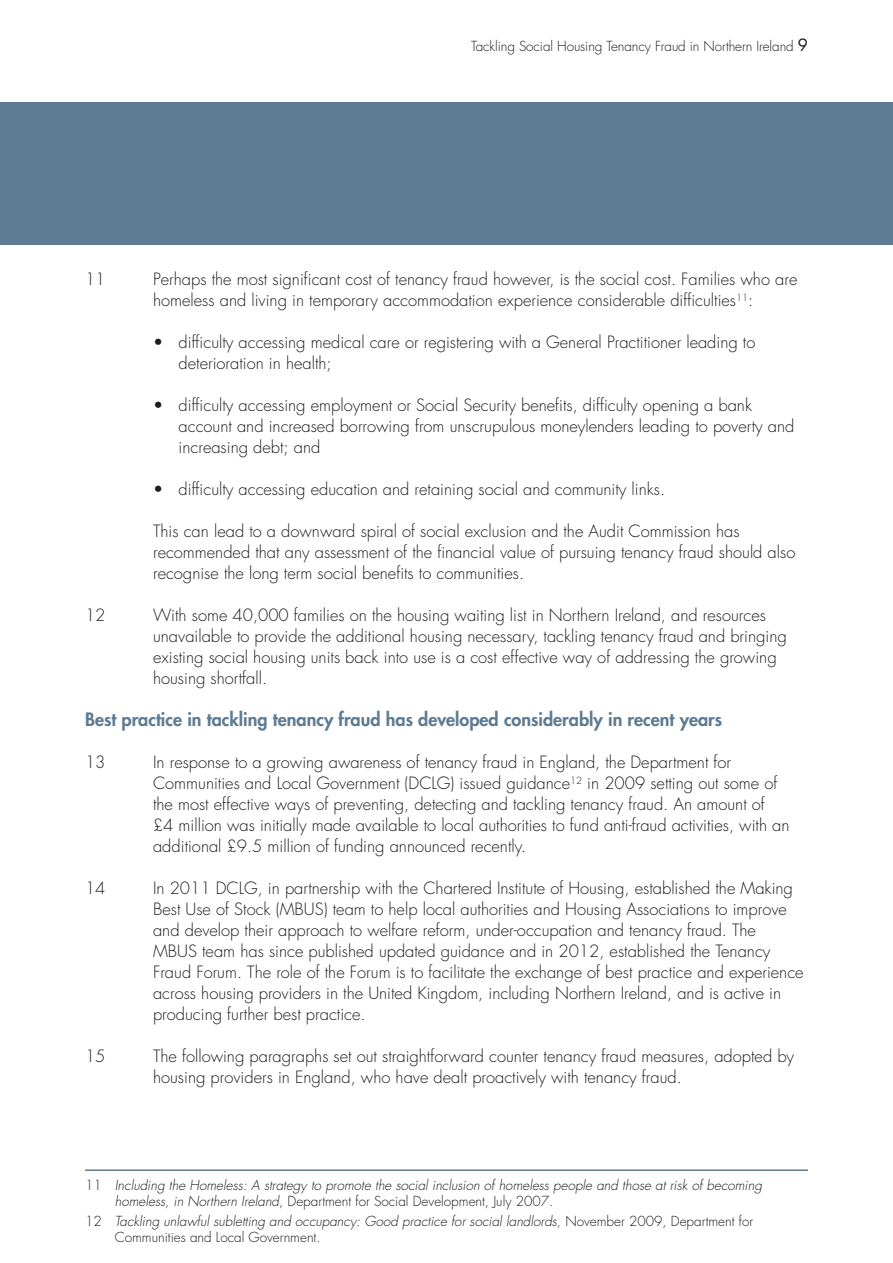
<style>
.page{position:relative;width:893px;height:1263px;background:#fff}
.page>*{position:absolute;margin:0;border:0;box-sizing:border-box;transform-origin:0 0}
._1__subheads{font:800 18px "Futura";color:#5d7b92}
.main_body{font:300 16.5px/21px "Futura";color:#1d1d1b}
.footnotes{font:italic 300 13.5px/15.8px "Futura";color:#1d1d1b}
.Top_strip_text{font:300 13.5px "Futura";letter-spacing:-.005em;color:#1d1d1b}
.s1{font-weight:400;font-size:16.5px}
.s2{font-style:normal}
</style>
<div class="page">
<div style="left:0;top:102px;width:893px;height:142px;background:#5d7b92"></div>
<hr style="left:85px;top:1169px;width:723px;height:2px;background:#5d7b92">
<p class="Top_strip_text" style="left:471px;top:38px;width:338px">Tackling Social Housing Tenancy Fraud in Northern Ireland <span class="s1">9</span></p>
<p class="main_body" style="left:85px;top:269px;width:22px">11</p>
<p class="main_body" style="left:153px;top:269px;width:646px">Perhaps the most significant cost of tenancy fraud however, is the social cost. Families who are homeless and living in temporary accommodation experience considerable difficulties<sup>11</sup>:</p>
<p class="main_body" style="left:179px;top:332px;width:578px;text-indent:-26px">• difficulty accessing medical care or registering with a General Practitioner leading to deterioration in health;</p>
<p class="main_body" style="left:179px;top:395px;width:617px;text-indent:-26px">• difficulty accessing employment or Social Security benefits, difficulty opening a bank account and increased borrowing from unscrupulous moneylenders leading to poverty and increasing debt; and</p>
<p class="main_body" style="left:153px;top:479px;width:514px">• difficulty accessing education and retaining social and community links.</p>
<p class="main_body" style="left:153px;top:521px;width:644px">This can lead to a downward spiral of social exclusion and the Audit Commission has recommended that any assessment of the financial value of pursuing tenancy fraud should also recognise the long term social benefits to communities.</p>
<p class="main_body" style="left:85px;top:605px;width:22px">12</p>
<p class="main_body" style="left:153px;top:605px;width:635px">With some 40,000 families on the housing waiting list in Northern Ireland, and resources unavailable to provide the additional housing necessary, tackling tenancy fraud and bringing existing social housing units back into use is a cost effective way of addressing the growing housing shortfall.</p>
<p class="_1__subheads" style="left:85px;top:708px;width:639px">Best practice in tackling tenancy fraud has developed considerably in recent years</p>
<p class="main_body" style="left:85px;top:752px;width:22px">13</p>
<p class="main_body" style="left:153px;top:752px;width:638px">In response to a growing awareness of tenancy fraud in England, the Department for Communities and Local Government (DCLG) issued guidance<sup>12</sup> in 2009 setting out some of the most effective ways of preventing, detecting and tackling tenancy fraud. An amount of<br>£4 million was initially made available to local authorities to fund anti-fraud activities, with an additional £9.5 million of funding announced recently.</p>
<p class="main_body" style="left:85px;top:878px;width:22px">14</p>
<p class="main_body" style="left:153px;top:878px;width:652px">In 2011 DCLG, in partnership with the Chartered Institute of Housing, established the Making Best Use of Stock (MBUS) team to help local authorities and Housing Associations to improve and develop their approach to welfare reform, under-occupation and tenancy fraud. The MBUS team has since published updated guidance and in 2012, established the Tenancy Fraud Forum. The role of the Forum is to facilitate the exchange of best practice and experience across housing providers in the United Kingdom, including Northern Ireland, and is active in producing further best practice.</p>
<p class="main_body" style="left:85px;top:1046px;width:22px">15</p>
<p class="main_body" style="left:153px;top:1046px;width:643px">The following paragraphs set out straightforward counter tenancy fraud measures, adopted by housing providers in England, who have dealt proactively with tenancy fraud.</p>
<p class="footnotes" style="left:115px;top:1178px;width:649px;text-indent:-30px"><span class="s2">11</span> Including the Homeless: A strategy to promote the social inclusion of homeless people and those at risk of becoming homeless, in Northern Ireland<span class="s2">, Department for Social Development, July 2007.</span></p>
<p class="footnotes" style="left:115px;top:1213px;width:640px;text-indent:-30px"><span class="s2">12</span> Tackling unlawful subletting and occupancy: Good practice for social landlords<span class="s2">, November 2009, Department for<br>Communities and Local Government.</span></p>
</div>
